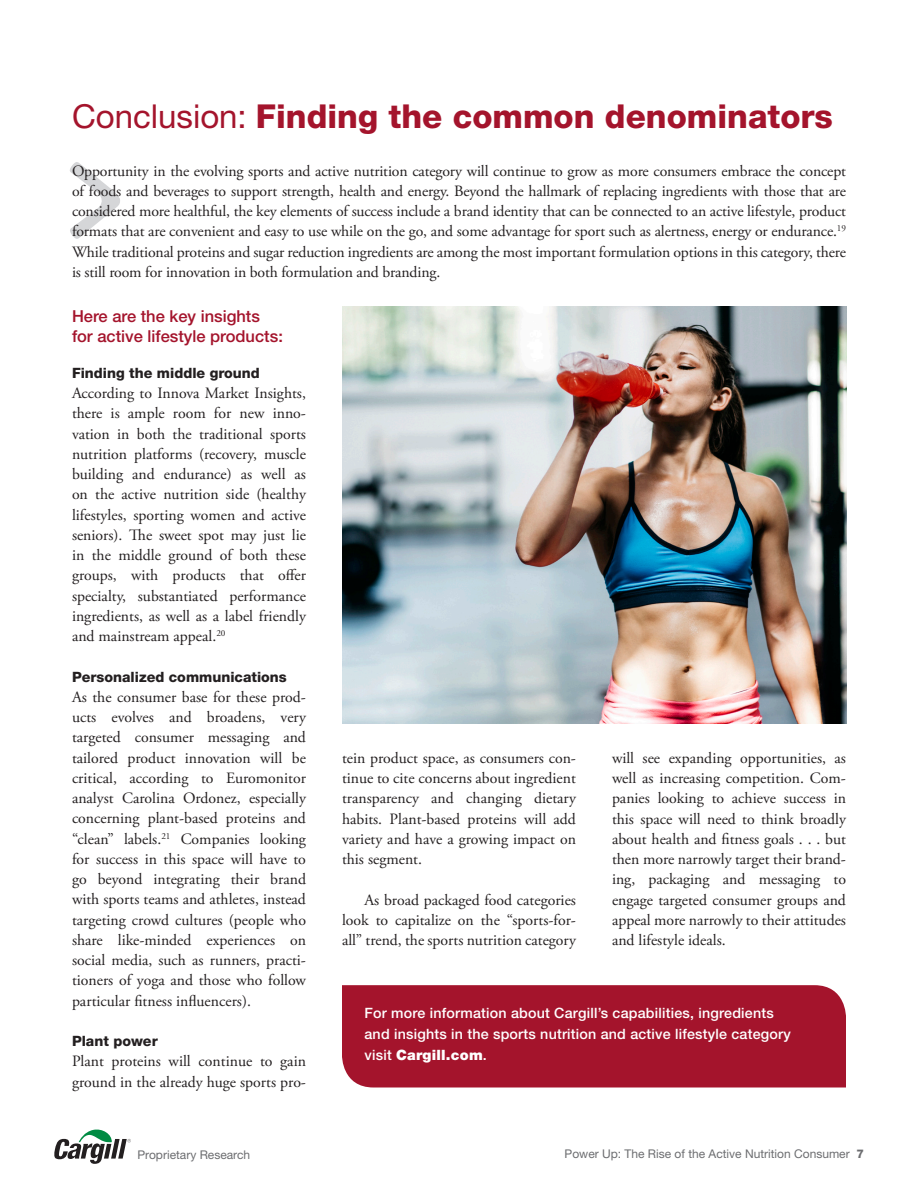
<style>
.page{position:relative;width:918px;height:1188px;background:#fff}
.page>*{position:absolute;margin:0;border:0;box-sizing:border-box;transform-origin:0 0}
.A_hed{font:800 33px "Helvetica Neue";color:#a4142c}
.text_serif_no_indent{font:500 16.5px/20.2px "Helvetica Neue";color:#a4142c}
.text_serif_no_indent-2{font:15.75px/20.2px "Adobe Garamond Pro";color:#231f20;text-align:justify}
.text_serif_indent{font:15.75px/20.2px "Adobe Garamond Pro";color:#231f20;text-align:justify}
.source{font:500 14.25px/21px "Helvetica Neue";letter-spacing:.015em;color:#fff}
.D_hed{font:800 14.25px "Helvetica Neue";color:#231f20}
.stat_list{font:12px "Helvetica Neue";color:#6c6d70}
.s1{font-weight:400}
.s2{font-weight:900}
.s3{font-weight:800}
</style>
<div class="page">
<svg style="left:54px;top:1129px;width:77px;height:35px"></svg>
<svg style="left:70px;top:162px;width:50px;height:77px"></svg>
<div style="left:342px;top:985px;width:504px;height:103px;background:#a4142c"></div>
<img style="left:342px;top:306px;width:504px;height:418px">
<p class="A_hed" style="left:72px;top:96px;width:762px"><span class="s1">Conclusion:</span> Finding the common denominators</p>
<p class="text_serif_no_indent-2" style="left:72px;top:161px;width:776px">Opportunity in the evolving sports and active nutrition category will continue to grow as more consumers embrace the concept of foods and beverages to support strength, health and energy. Beyond the hallmark of replacing ingredients with those that are considered more healthful, the key elements of success include a brand identity that can be connected to an active lifestyle, product formats that are convenient and easy to use while on the go, and some advantage for sport such as alertness, energy or endurance.<sup>19<br></sup>While traditional proteins and sugar reduction ingredients are among the most important formulation options in this category, there is still room for innovation in both formulation and branding.</p>
<p class="text_serif_no_indent" style="left:72px;top:306px;width:212px">Here are the key insights for active lifestyle products:</p>
<p class="D_hed" style="left:72px;top:364px;width:189px">Finding the middle ground</p>
<p class="text_serif_no_indent-2" style="left:72px;top:384px;width:236px">According to Innova Market Insights, there is ample room for new inno&shy;vation in both the traditional sports nutrition platforms (recovery, muscle building and endurance) as well as on the active nutrition side (healthy lifestyles, sporting women and active seniors). The sweet spot may just lie in the middle ground of both these groups, with products that offer specialty, substantiated performance ingredients, as well as a label friendly and mainstream appeal.<sup>20</sup></p>
<p class="D_hed" style="left:72px;top:668px;width:216px">Personalized communications</p>
<p class="text_serif_no_indent-2" style="left:72px;top:687px;width:236px">As the consumer base for these prod&shy;ucts evolves and broadens, very targeted consumer messaging and tailored product innovation will be critical, according to Euromonitor analyst Carolina Ordonez, especially concerning plant-based proteins and “clean” labels.<sup>21</sup> Companies looking for success in this space will have to go beyond integrating their brand with sports teams and athletes, instead targeting crowd cultures (people who share like-minded experiences on social media, such as runners, practi&shy;tioners of yoga and those who follow particular fitness influencers).</p>
<p class="D_hed" style="left:72px;top:1033px;width:87px">Plant power</p>
<p class="text_serif_no_indent-2" style="left:72px;top:1052px;width:236px">Plant proteins will continue to gain ground in the already huge sports pro-</p>
<p class="text_serif_no_indent-2" style="left:342px;top:748px;width:236px">tein product space, as consumers con&shy;tinue to cite concerns about ingredient transparency and changing dietary habits. Plant-based proteins will add variety and have a growing impact on this segment.</p>
<p class="text_serif_indent" style="left:342px;top:890px;width:236px;text-indent:22px">As broad packaged food categories look to capitalize on the “sports-for&shy;all” trend, the sports nutrition category</p>
<p class="text_serif_indent" style="left:612px;top:748px;width:236px">will see expanding opportunities, as well as increasing competition. Com&shy;panies looking to achieve success in this space will need to think broadly about health and fitness goals . . . but then more narrowly target their brand&shy;ing, packaging and messaging to engage targeted consumer groups and appeal more narrowly to their attitudes and lifestyle ideals.</p>
<p class="source" style="left:364px;top:1002px;width:428px">For more information about Cargill’s capabilities, ingredients and insights in the sports nutrition and active lifestyle category visit <span class="s2">Cargill.com</span>.</p>
<p class="stat_list" style="left:138px;top:1147px;width:114px">Proprietary Research</p>
<p class="stat_list" style="left:565px;top:1147px;width:301px">Power Up: The Rise of the Active Nutrition Consumer <span class="s3">7</span></p>
</div>
